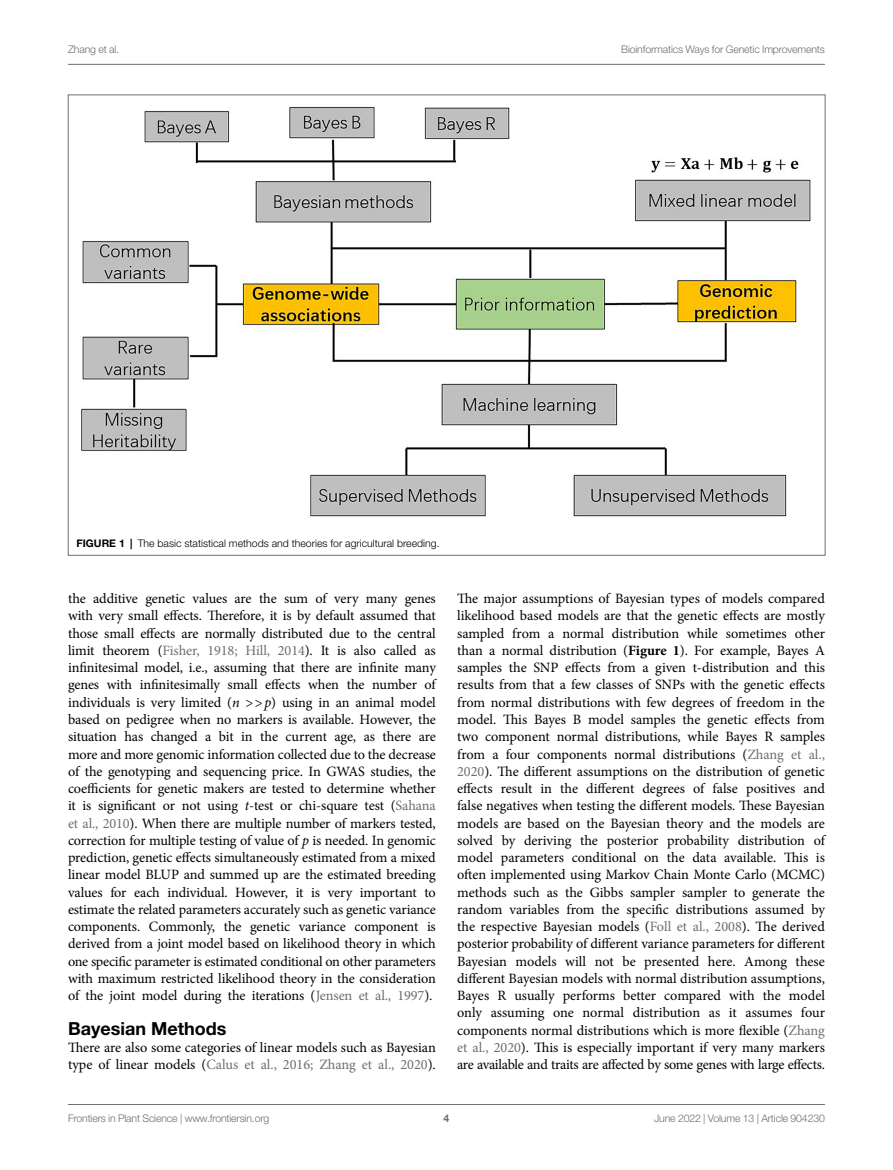
<style>
.page{position:relative;width:893px;height:1170px;background:#fff}
.page>*{position:absolute;margin:0;border:0;box-sizing:border-box;transform-origin:0 0}
.HEAD_2{font:700 18px "Helvetica Neue LT Std";color:#000}
.TEXT_FLUSH{font:14.25px/17.2px "Minion Pro";letter-spacing:-.01em;color:#000}
.TEXT{font:14.25px/17.2px "Minion Pro";letter-spacing:-.01em;color:#000;text-align:justify}
.t1{font:300 10.5px "Helvetica Neue LT Std";letter-spacing:-.015em;color:#6d6e71}
.FIG_LEG{font:300 10.5px "Helvetica Neue LT Std";color:#000}
.t2{font:700 10.5px "Helvetica Neue LT Std";color:#6d6e71}
.s1{font-weight:700}
.s2{color:#6d6e71}
.s3{font-style:italic}
</style>
<div class="page">
<hr style="left:68px;top:64px;width:757px;height:1px;background:#6d6e71">
<hr style="left:68px;top:1104px;width:757px;height:1px;background:#6d6e71">
<img style="left:81px;top:106px;width:730px;height:411px">
<p class="t1" style="left:68px;top:42px;width:53px">Zhang et al.</p>
<p class="t1" style="left:621px;top:42px;width:205px">Bioinformatics Ways for Genetic Improvements</p>
<p class="FIG_LEG" style="left:77px;top:536px;width:364px"><span class="s1">FIGURE 1 |</span> The basic statistical methods and theories for agricultural breeding.</p>
<p class="TEXT" style="left:68px;top:590px;width:369px">the additive genetic values are the sum of very many genes with very small effects. Therefore, it is by default assumed that those small effects are normally distributed due to the central limit theorem (<span class="s2">Fisher, 1918; Hill, 2014</span>). It is also called as infinitesimal model, i.e., assuming that there are infinite many genes with infinitesimally small effects when the number of individuals is very limited (<span class="s3">n</span> &gt;&gt;<span class="s3">p</span>) using in an animal model based on pedigree when no markers is available. However, the situation has changed a bit in the current age, as there are more and more genomic information collected due to the decrease of the genotyping and sequencing price. In GWAS studies, the coefficients for genetic makers are tested to determine whether it is significant or not using <span class="s3">t</span>-test or chi-square test (<span class="s2">Sahana et al., 2010</span>). When there are multiple number of markers tested, correction for multiple testing of value of <span class="s3">p</span> is needed. In genomic prediction, genetic effects simultaneously estimated from a mixed linear model BLUP and summed up are the estimated breeding values for each individual. However, it is very important to estimate the related parameters accurately such as genetic variance components. Commonly, the genetic variance component is derived from a joint model based on likelihood theory in which one specific parameter is estimated conditional on other parameters with maximum restricted likelihood theory in the consideration of the joint model during the iterations (<span class="s2">Jensen et al., 1997</span>).</p>
<p class="HEAD_2" style="left:68px;top:1017px;width:160px">Bayesian Methods</p>
<p class="TEXT_FLUSH" style="left:68px;top:1038px;width:369px">There are also some categories of linear models such as Bayesian type of linear models (<span class="s2">Calus et al., 2016; Zhang et al., 2020</span>).</p>
<p class="TEXT_FLUSH" style="left:457px;top:590px;width:369px;text-align:justify">The major assumptions of Bayesian types of models compared likelihood based models are that the genetic effects are mostly sampled from a normal distribution while sometimes other than a normal distribution (<span class="s1">Figure 1</span>). For example, Bayes A samples the SNP effects from a given t-distribution and this results from that a few classes of SNPs with the genetic effects from normal distributions with few degrees of freedom in the model. This Bayes B model samples the genetic effects from two component normal distributions, while Bayes R samples from a four components normal distributions (<span class="s2">Zhang et al., 2020</span>). The different assumptions on the distribution of genetic effects result in the different degrees of false positives and false negatives when testing the different models. These Bayesian models are based on the Bayesian theory and the models are solved by deriving the posterior probability distribution of model parameters conditional on the data available. This is often implemented using Markov Chain Monte Carlo (MCMC) methods such as the Gibbs sampler sampler to generate the random variables from the specific distributions assumed by the respective Bayesian models (<span class="s2">Foll et al., 2008</span>). The derived posterior probability of different variance parameters for different Bayesian models will not be presented here. Among these different Bayesian models with normal distribution assumptions, Bayes R usually performs better compared with the model only assuming one normal distribution as it assumes four components normal distributions which is more flexible (<span class="s2">Zhang et al., 2020</span>). This is especially important if very many markers are available and traits are affected by some genes with large effects.</p>
<p class="t1" style="left:68px;top:1111px;width:203px">Frontiers in Plant Science | www.frontiersin.org</p>
<p class="t2" style="left:444px;top:1111px;width:7px">4</p>
<p class="t1" style="left:654px;top:1111px;width:172px">June 2022 | Volume 13 | Article 904230</p>
</div>
